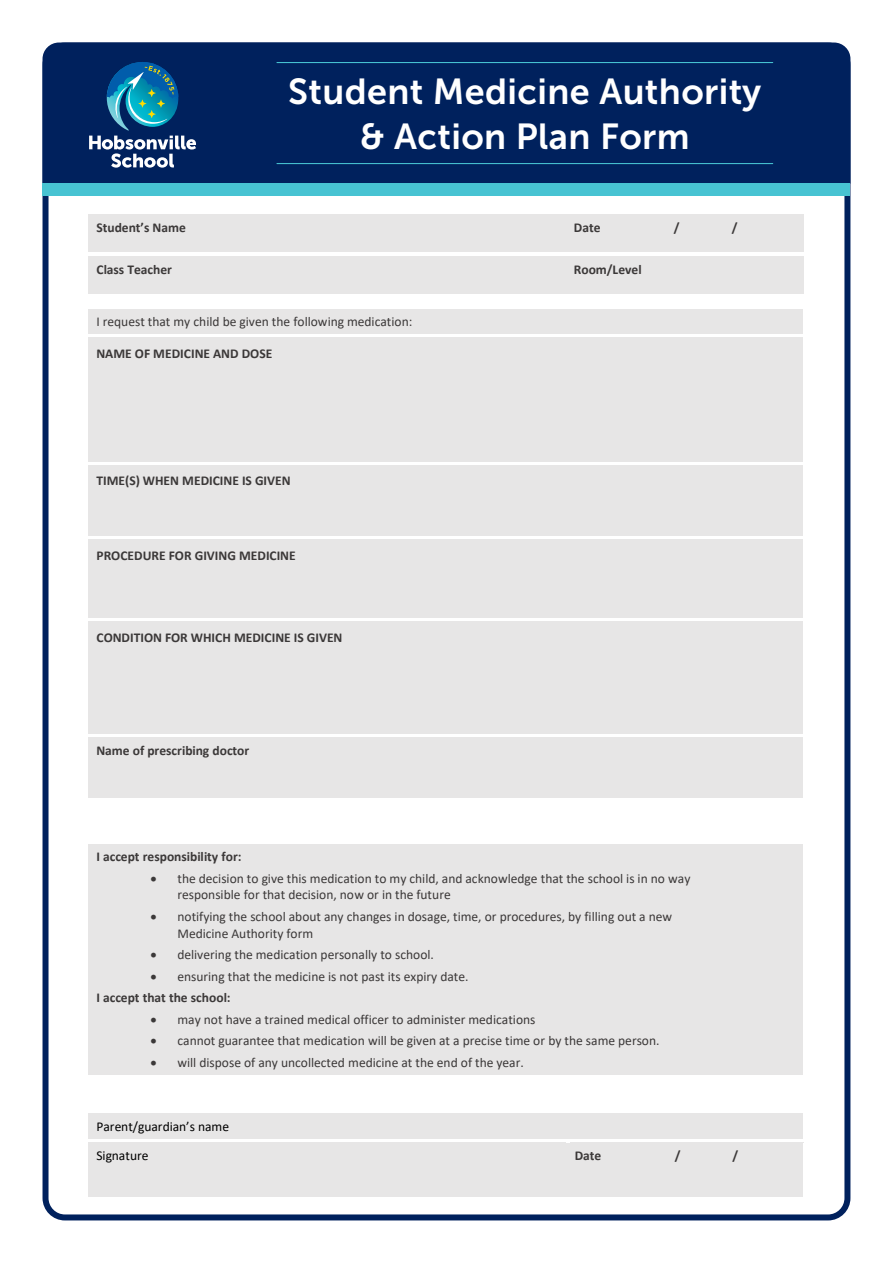
<style>
.page{position:relative;width:893px;height:1263px;background:#fff}
.page>*{position:absolute;margin:0;border:0;box-sizing:border-box;transform-origin:0 0}
.t1{font:36px/45px "Museo Sans 700";letter-spacing:.01em;color:#fff;text-align:center}
.t2{font:700 28.5px "Calibri";letter-spacing:.025em;color:#fff}
.t3{font:13.5px/16.5px "Calibri";color:#3b3838}
.t4{font:700 13.5px "Calibri";color:#3b3838}
.t5{font:13.5px/28.8px "Calibri";color:#000}
.s1{font-weight:700}
</style>
<div class="page">
<div style="left:43px;top:43px;width:807px;height:1177px;border:6px solid #00215d;border-radius:19px"></div>
<div style="left:43px;top:43px;width:807px;height:141px;background:#00215d"></div>
<div style="left:88px;top:215px;width:478px;height:38px;background:#e7e6e6"></div>
<div style="left:566px;top:215px;width:237px;height:38px;background:#e7e6e6"></div>
<div style="left:88px;top:256px;width:478px;height:39px;background:#e7e6e6"></div>
<div style="left:566px;top:256px;width:237px;height:39px;background:#e7e6e6"></div>
<div style="left:88px;top:309px;width:715px;height:25px;background:#e7e6e6"></div>
<div style="left:88px;top:338px;width:715px;height:124px;background:#e7e6e6"></div>
<svg style="left:88px;top:337px;width:715px;height:1px"></svg>
<div style="left:88px;top:465px;width:715px;height:71px;background:#e7e6e6"></div>
<div style="left:88px;top:540px;width:715px;height:78px;background:#e7e6e6"></div>
<svg style="left:88px;top:539px;width:715px;height:1px"></svg>
<div style="left:88px;top:621px;width:715px;height:114px;background:#e7e6e6"></div>
<div style="left:88px;top:738px;width:715px;height:60px;background:#e7e6e6"></div>
<div style="left:88px;top:844px;width:715px;height:231px;background:#e7e6e6"></div>
<div style="left:88px;top:1113px;width:715px;height:26px;background:#e7e6e6"></div>
<div style="left:88px;top:1142px;width:479px;height:55px;background:#e7e6e6"></div>
<div style="left:567px;top:1142px;width:236px;height:55px;background:#e7e6e6"></div>
<div style="left:43px;top:184px;width:807px;height:12px;background:#47c3d2"></div>
<hr style="left:277px;top:62px;width:496px;height:1px;background:#47c3d2">
<hr style="left:277px;top:163px;width:496px;height:1px;background:#47c3d2">
<svg style="left:89px;top:62px;width:107px;height:106px"></svg>
<p class="t1" style="left:288px;top:69px;width:475px">Student Medicine Authority &amp; Action Plan Form</p>
<p class="t2" style="left:266px;top:134px;width:364px">MEDICINE AUTHORITY FORM</p>
<p class="t4" style="left:96px;top:218px;width:91px">Student’s Name</p>
<p class="t4" style="left:574px;top:218px;width:28px">Date</p>
<p class="t4" style="left:674px;top:218px;width:7px">/</p>
<p class="t4" style="left:732px;top:218px;width:7px">/</p>
<p class="t4" style="left:96px;top:260px;width:77px">Class Teacher</p>
<p class="t4" style="left:574px;top:260px;width:69px">Room/Level</p>
<p class="t3" style="left:96px;top:313px;width:317px">I request that my child be given the following medication:</p>
<p class="t4" style="left:96px;top:344px;width:177px">NAME OF MEDICINE AND DOSE</p>
<p class="t4" style="left:96px;top:471px;width:196px">TIME(S) WHEN MEDICINE IS GIVEN</p>
<p class="t4" style="left:96px;top:546px;width:201px">PROCEDURE FOR GIVING MEDICINE</p>
<p class="t4" style="left:96px;top:628px;width:248px">CONDITION FOR WHICH MEDICINE IS GIVEN</p>
<p class="t4" style="left:96px;top:741px;width:154px">Name of prescribing doctor</p>
<p class="t4" style="left:96px;top:847px;width:147px">I accept responsibility for:</p>
<p class="t3" style="left:177px;top:870px;width:514px;text-indent:-27px">• the decision to give this medication to my child, and acknowledge that the school is in no way responsible for that decision, now or in the future</p>
<p class="t3" style="left:177px;top:908px;width:496px;text-indent:-27px">• notifying the school about any changes in dosage, time, or procedures, by filling out a new<br>Medicine Authority form</p>
<p class="t3" style="left:150px;top:946px;width:285px">• delivering the medication personally to school.</p>
<p class="t3" style="left:96px;top:966px;width:374px;line-height:21px;text-indent:54px">• ensuring that the medicine is not past its expiry date.<br><span class="s1">I accept that the school:</span></p>
<p class="t3" style="left:150px;top:1010px;width:386px">• may not have a trained medical officer to administer medications</p>
<p class="t3" style="left:150px;top:1032px;width:511px">• cannot guarantee that medication will be given at a precise time or by the same person.</p>
<p class="t3" style="left:150px;top:1054px;width:375px">• will dispose of any uncollected medicine at the end of the year.</p>
<p class="t5" style="left:96px;top:1112px;width:134px">Parent/guardian’s name<br>Signature</p>
<p class="t4" style="left:575px;top:1146px;width:28px">Date</p>
<p class="t4" style="left:675px;top:1146px;width:7px">/</p>
<p class="t4" style="left:732px;top:1146px;width:7px">/</p>
</div>
